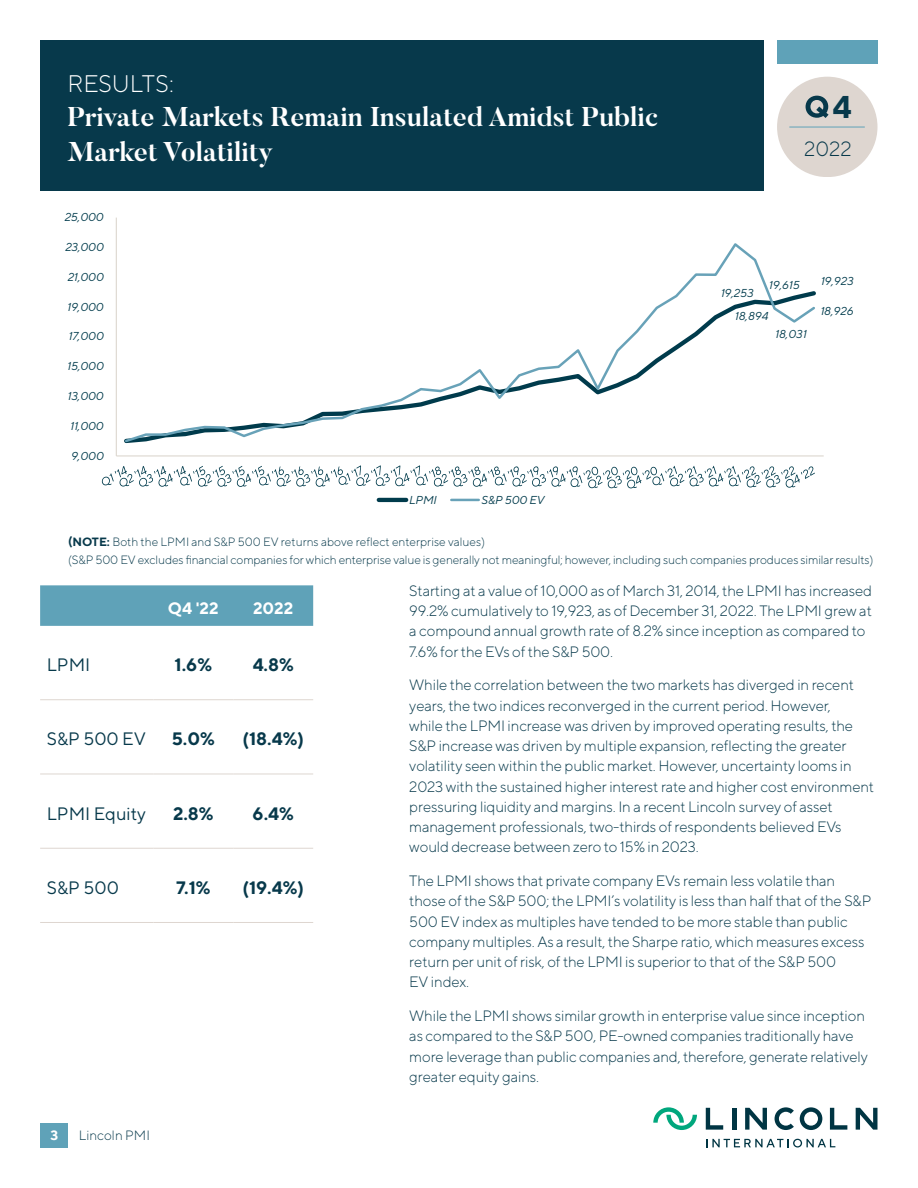
<style>
.page{position:relative;width:918px;height:1188px;background:#fff}
.page>*{position:absolute;margin:0;border:0;box-sizing:border-box;transform-origin:0 0}
.t1{font:700 31.5px "TT Norms";color:#07394b}
.t2{font:700 27px/34.5px "Butler";color:#fff}
.t3{font:300 24px "TT Norms";color:#fff}
.t4{font:300 20.55px "TT Norms";color:#07394b}
.LI_Table_Text{font:700 18px "TT Norms";color:#07394b}
.LI_Table_Text-2{font:18px "TT Norms";color:#07394b}
.LI_Table_Coulmn_Tex{font:700 16.5px "TT Norms";color:#fff}
.Body_TT_Norms_Light{font:300 15px/20.2px "TT Norms";letter-spacing:-.01em;color:#07394b}
.t5{font:300 13.5px "TT Norms";color:#07394b}
.t6{font:700 13.5px "TT Norms";color:#fff}
.LI_Body_Text{font:300 12px "TT Norms";letter-spacing:-.01em;color:#07394b}
.t7{font:italic 11.55px "TT Norms";letter-spacing:-.005em;color:#003b4c}
.s1{font-weight:700}
</style>
<div class="page">
<div style="left:777px;top:40px;width:101px;height:24px;background:#5fa2b8"></div>
<div style="left:777px;top:77px;width:101px;height:100px;background:#ded6d0;border-radius:50%"></div>
<hr style="left:790px;top:127px;width:75px;height:1px;background:#5fa2b8">
<hr style="left:732px;top:1108px;width:4px;height:22px;background:#003543">
<svg style="left:745px;top:1108px;width:22px;height:22px"></svg>
<svg style="left:706px;top:1108px;width:17px;height:22px"></svg>
<svg style="left:856px;top:1108px;width:21px;height:22px"></svg>
<svg style="left:830px;top:1108px;width:17px;height:22px"></svg>
<svg style="left:775px;top:1107px;width:19px;height:23px"></svg>
<svg style="left:800px;top:1107px;width:22px;height:23px"></svg>
<svg style="left:653px;top:1107px;width:44px;height:23px"></svg>
<svg style="left:706px;top:1139px;width:129px;height:9px"></svg>
<div style="left:40px;top:1123px;width:28px;height:25px;background:#5fa2b8"></div>
<svg style="left:806px;top:96px;width:23px;height:22px"></svg>
<div style="left:40px;top:40px;width:724px;height:151px;background:#07394b"></div>
<div style="left:40px;top:585px;width:273px;height:41px;background:#5fa2b8"></div>
<hr style="left:40px;top:699px;width:113px;height:1px;background:#ded6d0">
<hr style="left:40px;top:774px;width:113px;height:1px;background:#ded6d0">
<hr style="left:40px;top:848px;width:113px;height:1px;background:#ded6d0">
<hr style="left:40px;top:922px;width:113px;height:1px;background:#ded6d0">
<hr style="left:153px;top:699px;width:80px;height:1px;background:#ded6d0">
<hr style="left:233px;top:699px;width:80px;height:1px;background:#ded6d0">
<hr style="left:153px;top:774px;width:80px;height:1px;background:#ded6d0">
<hr style="left:233px;top:774px;width:80px;height:1px;background:#ded6d0">
<hr style="left:153px;top:848px;width:80px;height:1px;background:#ded6d0">
<hr style="left:233px;top:848px;width:80px;height:1px;background:#ded6d0">
<hr style="left:153px;top:922px;width:80px;height:1px;background:#ded6d0">
<hr style="left:233px;top:922px;width:80px;height:1px;background:#ded6d0">
<hr style="left:116px;top:218px;width:1px;height:238px;background:#dbd5cd">
<hr style="left:116px;top:455px;width:708px;height:1px;background:#dbd5cd">
<svg style="left:124px;top:243px;width:692px;height:201px"></svg>
<svg style="left:102px;top:465px;width:713px;height:23px"></svg>
<hr style="left:379px;top:498px;width:27px;height:4px;background:#003b4c">
<hr style="left:451px;top:499px;width:28px;height:2px;background:#68a2b8">
<p class="t3" style="left:68px;top:68px;width:108px">RESULTS:</p>
<p class="t2" style="left:68px;top:100px;width:592px">Private Markets Remain Insulated Amidst Public<br>Market Volatility</p>
<p class="t7" style="left:65px;top:210px;width:41px">25,000</p>
<p class="t7" style="left:65px;top:240px;width:40px">23,000</p>
<p class="t7" style="left:68px;top:270px;width:38px">21,000</p>
<p class="t7" style="left:67px;top:300px;width:38px">19,000</p>
<p class="t7" style="left:68px;top:329px;width:37px">17,000</p>
<p class="t7" style="left:67px;top:359px;width:38px">15,000</p>
<p class="t7" style="left:68px;top:389px;width:38px">13,000</p>
<p class="t7" style="left:70px;top:419px;width:35px">11,000</p>
<p class="t7" style="left:71px;top:449px;width:34px">9,000</p>
<p class="t7" style="left:409px;top:493px;width:29px">LPMI</p>
<p class="t7" style="left:482px;top:493px;width:64px">S&amp;P 500 EV</p>
<p class="t1" style="left:832px;top:87px;width:21px">4</p>
<p class="t4" style="left:804px;top:136px;width:49px">2022</p>
<p class="t7" style="left:721px;top:286px;width:35px">19,253</p>
<p class="t7" style="left:769px;top:278px;width:33px">19,615</p>
<p class="t7" style="left:821px;top:274px;width:34px">19,923</p>
<p class="t7" style="left:735px;top:309px;width:35px">18,894</p>
<p class="t7" style="left:775px;top:326px;width:33px">18,031</p>
<p class="t7" style="left:820px;top:304px;width:35px">18,926</p>
<p class="LI_Body_Text" style="left:68px;top:535px;width:419px"><span class="s1">(NOTE:</span> Both the LPMI and S&amp;P 500 EV returns above reflect enterprise values)</p>
<p class="LI_Body_Text" style="left:68px;top:553px;width:807px">(S&amp;P 500 EV excludes financial companies for which enterprise value is generally not meaningful; however, including such companies produces similar results)</p>
<p class="Body_TT_Norms_Light" style="left:409px;top:580px;width:464px">Starting at a value of 10,000 as of March 31, 2014, the LPMI has increased 99.2% cumulatively to 19,923, as of December 31, 2022. The LPMI grew at a compound annual growth rate of 8.2% since inception as compared to 7.6% for the EVs of the S&amp;P 500.</p>
<p class="Body_TT_Norms_Light" style="left:409px;top:675px;width:466px">While the correlation between the two markets has diverged in recent years, the two indices reconverged in the current period. However,<br>while the LPMI increase was driven by improved operating results, the S&amp;P increase was driven by multiple expansion, reflecting the greater volatility seen within the public market. However, uncertainty looms in 2023 with the sustained higher interest rate and higher cost environment pressuring liquidity and margins. In a recent Lincoln survey of asset management professionals, two-thirds of respondents believed EVs would decrease between zero to 15% in 2023.</p>
<p class="Body_TT_Norms_Light" style="left:409px;top:870px;width:463px">The LPMI shows that private company EVs remain less volatile than those of the S&amp;P 500; the LPMI’s volatility is less than half that of the S&amp;P 500 EV index as multiples have tended to be more stable than public company multiples. As a result, the Sharpe ratio, which measures excess return per unit of risk, of the LPMI is superior to that of the S&amp;P 500<br>EV index.</p>
<p class="Body_TT_Norms_Light" style="left:409px;top:1005px;width:460px">While the LPMI shows similar growth in enterprise value since inception as compared to the S&amp;P 500, PE-owned companies traditionally have more leverage than public companies and, therefore, generate relatively greater equity gains.</p>
<p class="LI_Table_Coulmn_Tex" style="left:168px;top:597px;width:52px">Q4 '22</p>
<p class="LI_Table_Coulmn_Tex" style="left:253px;top:597px;width:42px">2022</p>
<p class="LI_Table_Text-2" style="left:47px;top:654px;width:45px">LPMI</p>
<p class="LI_Table_Text" style="left:175px;top:654px;width:39px">1.6%</p>
<p class="LI_Table_Text" style="left:253px;top:654px;width:43px">4.8%</p>
<p class="LI_Table_Text-2" style="left:47px;top:728px;width:101px">S&amp;P 500 EV</p>
<p class="LI_Table_Text" style="left:172px;top:728px;width:45px">5.0%</p>
<p class="LI_Table_Text" style="left:243px;top:728px;width:63px">(18.4%)</p>
<p class="LI_Table_Text-2" style="left:47px;top:802px;width:101px">LPMI Equity</p>
<p class="LI_Table_Text" style="left:173px;top:802px;width:42px">2.8%</p>
<p class="LI_Table_Text" style="left:253px;top:802px;width:43px">6.4%</p>
<p class="LI_Table_Text-2" style="left:47px;top:877px;width:73px">S&amp;P 500</p>
<p class="LI_Table_Text" style="left:176px;top:876px;width:36px">7.1%</p>
<p class="LI_Table_Text" style="left:242px;top:876px;width:63px">(19.4%)</p>
<p class="t6" style="left:50px;top:1127px;width:9px">3</p>
<p class="t5" style="left:79px;top:1127px;width:73px">Lincoln PMI</p>
</div>
